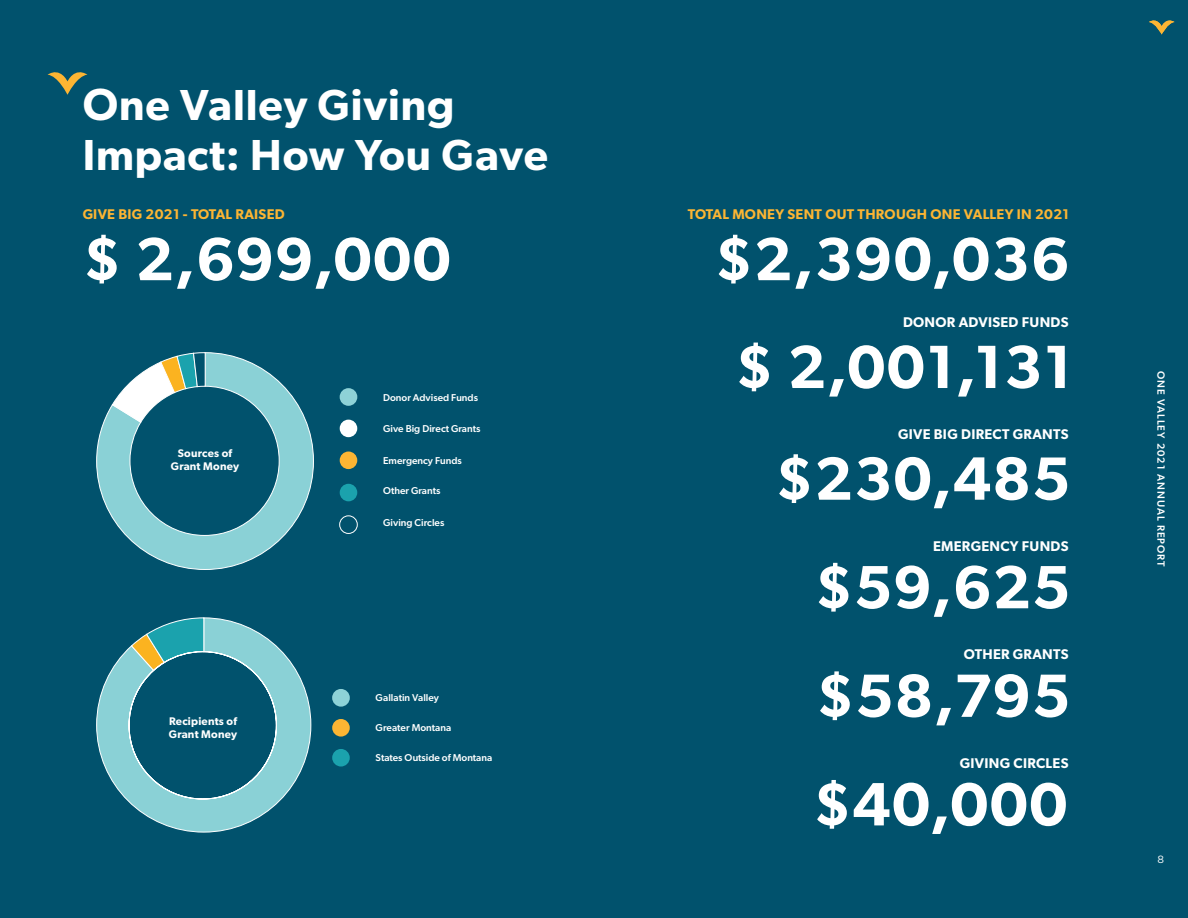
<style>
.page{position:relative;width:1188px;height:918px;background:#01526d}
.page>*{position:absolute;margin:0;border:0;box-sizing:border-box;transform-origin:0 0}
.t1{font:600 61.2px "Gibson";letter-spacing:.02em;color:#fff}
.t2{font:600 43.5px/49.5px "Gibson";letter-spacing:.02em;color:#fff}
.t3{font:600 14.1px "Gibson";letter-spacing:.02em;color:#fff}
.t4{font:600 14.1px "Gibson";letter-spacing:.02em;color:#fcb533}
.t5{font:600 11.1px/13.4px "Gibson";letter-spacing:.02em;color:#fff}
.t6{font:500 10.5px "Gibson";letter-spacing:.1em;color:#fff}
.t7{font:10.5px "Gotham";color:#fff}
.t8{font:500 10.05px "Gibson";color:#fff}
.s1{font-size:45px}
</style>
<div class="page">
<div style="left:332px;top:689px;width:18px;height:18px;background:#8ed2d7;border-radius:50%"></div>
<div style="left:332px;top:719px;width:18px;height:18px;background:#fcb533;border-radius:50%"></div>
<div style="left:332px;top:749px;width:18px;height:18px;background:#1ba2ad;border-radius:50%"></div>
<svg style="left:48px;top:72px;width:39px;height:23px"></svg>
<svg style="left:1149px;top:20px;width:26px;height:14px"></svg>
<svg style="left:96px;top:646px;width:216px;height:187px"></svg>
<svg style="left:128px;top:617px;width:149px;height:183px"></svg>
<div style="left:340px;top:388px;width:17px;height:18px;background:#8ed2d7;border-radius:50%"></div>
<div style="left:340px;top:452px;width:17px;height:17px;background:#fcb533;border-radius:50%"></div>
<div style="left:340px;top:420px;width:17px;height:17px;background:#fff;border-radius:50%"></div>
<div style="left:340px;top:484px;width:17px;height:17px;background:#1ba2ad;border-radius:50%"></div>
<div style="left:339px;top:516px;width:19px;height:18px;border:1px solid #fff;border-radius:50%"></div>
<svg style="left:96px;top:352px;width:218px;height:218px"></svg>
<svg style="left:112px;top:352px;width:94px;height:71px"></svg>
<h2 class="t2" style="left:83px;top:79px;width:467px"><span class="s1">O</span>ne Valley Giving<br>Impact: How You Gave</h2>
<h3 class="t4" style="left:83px;top:206px;width:204px">GIVE BIG 2021 - TOTAL RAISED</h3>
<h1 class="t1" style="left:83px;top:222px;width:370px">$ 2,699,000</h1>
<p class="t8" style="left:383px;top:391px;width:96px">Donor Advised Funds</p>
<p class="t5" style="left:171px;top:446px;width:70px;text-align:center">Sources of<br>Grant Money</p>
<p class="t5" style="left:169px;top:714px;width:70px">Recipients of<br>Grant Money</p>
<p class="t8" style="left:383px;top:423px;width:99px">Give Big Direct Grants</p>
<p class="t8" style="left:383px;top:455px;width:80px">Emergency Funds</p>
<p class="t8" style="left:383px;top:485px;width:59px">Other Grants</p>
<p class="t8" style="left:383px;top:517px;width:63px">Giving Circles</p>
<p class="t8" style="left:376px;top:692px;width:65px">Gallatin Valley</p>
<p class="t8" style="left:376px;top:722px;width:77px">Greater Montana</p>
<p class="t8" style="left:376px;top:752px;width:118px">States Outside of Montana</p>
<h3 class="t4" style="left:688px;top:206px;width:383px">TOTAL MONEY SENT OUT THROUGH ONE VALLEY IN 2021</h3>
<h1 class="t1" style="left:714px;top:222px;width:356px">$2,390,036</h1>
<h3 class="t3" style="left:903px;top:314px;width:167px">DONOR ADVISED FUNDS</h3>
<h1 class="t1" style="left:735px;top:330px;width:339px">$ 2,001,131</h1>
<h3 class="t3" style="left:898px;top:426px;width:172px">GIVE BIG DIRECT GRANTS</h3>
<h1 class="t1" style="left:775px;top:442px;width:297px">$230,485</h1>
<h3 class="t3" style="left:933px;top:537px;width:137px">EMERGENCY FUNDS</h3>
<h1 class="t1" style="left:814px;top:551px;width:257px">$59,625</h1>
<h3 class="t3" style="left:964px;top:646px;width:106px">OTHER GRANTS</h3>
<h1 class="t1" style="left:816px;top:659px;width:256px">$58,795</h1>
<h3 class="t3" style="left:960px;top:754px;width:110px">GIVING CIRCLES</h3>
<h1 class="t1" style="left:813px;top:768px;width:256px">$40,000</h1>
<p class="t6" style="left:1167px;top:371px;width:198px;rotate:90deg">ONE VALLEY 2021 ANNUAL REPORT</p>
<p class="t7" style="left:1157px;top:853px;width:8px">8</p>
</div>
